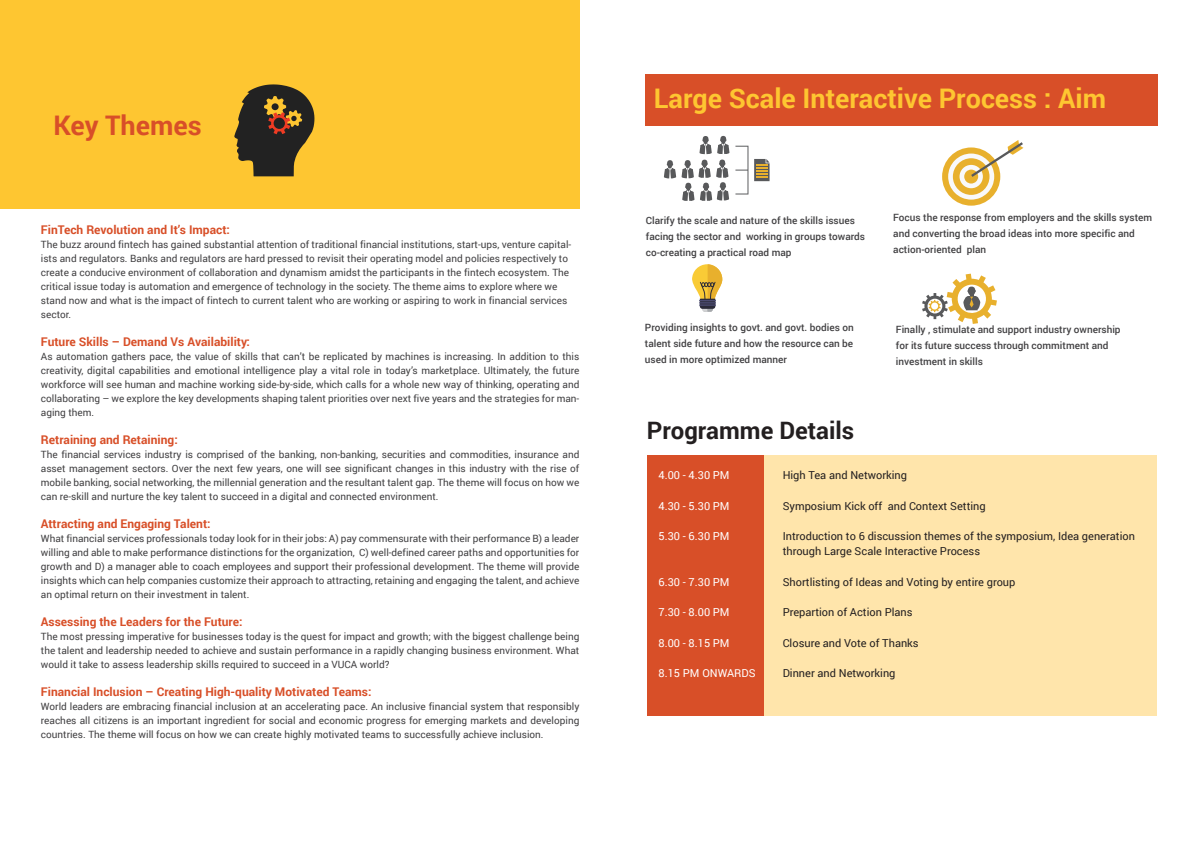
<style>
.page{position:relative;width:1191px;height:842px;background:#fff}
.page>*{position:absolute;margin:0;border:0;box-sizing:border-box;transform-origin:0 0}
.t1{font:700 27px "Roboto";color:#fec631}
.t2{font:700 27px "Roboto";color:#d84f28}
.t3{font:700 24px "Roboto";color:#231f20}
.t4{font:700 12px "Roboto";color:#d84f28}
.t5{font:11px/15.2px "Roboto";color:#231f20}
.t6{font:11px "Roboto";color:#fff}
.t7{font:10px/14px "Roboto";color:#414042;text-align:justify}
.t8{font:500 10px/16px "Roboto";color:#414042}
</style>
<div class="page">
<div style="left:645px;top:74px;width:512px;height:51px;background:#d84f28"></div>
<div style="left:647px;top:455px;width:123px;height:261px;background:#d84f28"></div>
<div style="left:764px;top:455px;width:393px;height:261px;background:#ffe5ab"></div>
<div style="left:0;top:0;width:579px;height:208px;background:#fec631"></div>
<svg style="left:234px;top:84px;width:80px;height:92px"></svg>
<svg style="left:735px;top:146px;width:13px;height:48px"></svg>
<svg style="left:754px;top:159px;width:15px;height:22px"></svg>
<svg style="left:664px;top:136px;width:65px;height:65px"></svg>
<svg style="left:692px;top:264px;width:30px;height:48px"></svg>
<svg style="left:922px;top:274px;width:75px;height:50px"></svg>
<div style="left:942px;top:147px;width:58px;height:59px;background:#e8b02d;border-radius:50%"></div>
<svg style="left:948px;top:140px;width:75px;height:60px"></svg>
<h1 class="t2" style="left:54px;top:106px;width:150px">Key Themes</h1>
<p class="t4" style="left:41px;top:221px;width:191px">FinTech Revolution and It’s Impact:</p>
<p class="t7" style="left:41px;top:237px;width:532px;text-align:left">The buzz around fintech has gained substantial attention of traditional financial institutions, start-ups, venture capital&shy;ists and regulators. Banks and regulators are hard pressed to revisit their operating model and policies respectively to create a conducive environment of collaboration and dynamism amidst the participants in the fintech ecosystem. The critical issue today is automation and emergence of technology in the society. The theme aims to explore where we stand now and what is the impact of fintech to current talent who are working or aspiring to work in financial services sector.</p>
<p class="t4" style="left:41px;top:333px;width:210px">Future Skills – Demand Vs Availability:</p>
<p class="t7" style="left:41px;top:349px;width:540px">As automation gathers pace, the value of skills that can’t be replicated by machines is increasing. In addition to this creativity, digital capabilities and emotional intelligence play a vital role in today’s marketplace. Ultimately, the future workforce will see human and machine working side-by-side, which calls for a whole new way of thinking, operating and collaborating – we explore the key developments shaping talent priorities over next five years and the strategies for man&shy;aging them.</p>
<p class="t4" style="left:41px;top:431px;width:138px">Retraining and Retaining:</p>
<p class="t7" style="left:41px;top:447px;width:540px">The financial services industry is comprised of the banking, non-banking, securities and commodities, insurance and asset management sectors. Over the next few years, one will see significant changes in this industry with the rise of mobile banking, social networking, the millennial generation and the resultant talent gap. The theme will focus on how we can re-skill and nurture the key talent to succeed in a digital and connected environment.</p>
<p class="t4" style="left:41px;top:515px;width:171px">Attracting and Engaging Talent:</p>
<p class="t7" style="left:41px;top:531px;width:540px">What financial services professionals today look for in their jobs: A) pay commensurate with their performance B) a leader willing and able to make performance distinctions for the organization, C) well-defined career paths and opportunities for growth and D) a manager able to coach employees and support their professional development. The theme will provide insights which can help companies customize their approach to attracting, retaining and engaging the talent, and achieve an optimal return on their investment in talent.</p>
<p class="t4" style="left:41px;top:613px;width:203px">Assessing the Leaders for the Future:</p>
<p class="t7" style="left:41px;top:629px;width:540px">The most pressing imperative for businesses today is the quest for impact and growth; with the biggest challenge being the talent and leadership needed to achieve and sustain performance in a rapidly changing business environment. What would it take to assess leadership skills required to succeed in a VUCA world?</p>
<p class="t4" style="left:41px;top:683px;width:332px">Financial Inclusion – Creating High-quality Motivated Teams:</p>
<p class="t7" style="left:41px;top:699px;width:540px">World leaders are embracing financial inclusion at an accelerating pace. An inclusive financial system that responsibly reaches all citizens is an important ingredient for social and economic progress for emerging markets and developing countries. The theme will focus on how we can create highly motivated teams to successfully achieve inclusion.</p>
<h1 class="t1" style="left:654px;top:79px;width:454px">Large Scale Interactive Process : Aim</h1>
<p class="t8" style="left:646px;top:212px;width:221px">Clarify the scale and nature of the skills issues facing the sector and working in groups towards co-creating a practical road map</p>
<p class="t8" style="left:645px;top:319px;width:210px;text-align:justify">Providing insights to govt. and govt. bodies on talent side future and how the resource can be used in more optimized manner</p>
<p class="t8" style="left:893px;top:209px;width:260px">Focus the response from employers and the skills system and converting the broad ideas into more specific and action-oriented plan</p>
<p class="t8" style="left:896px;top:321px;width:226px">Finally , stimulate and support industry ownership for its future success through commitment and investment in skills</p>
<h2 class="t3" style="left:647px;top:413px;width:209px">Programme Details</h2>
<p class="t5" style="left:782px;top:467px;width:126px">High Tea and Networking</p>
<p class="t5" style="left:782px;top:498px;width:205px">Symposium Kick off and Context Setting</p>
<p class="t5" style="left:782px;top:528px;width:354px">Introduction to 6 discussion themes of the symposium, Idea generation through Large Scale Interactive Process</p>
<p class="t5" style="left:782px;top:574px;width:234px">Shortlisting of Ideas and Voting by entire group</p>
<p class="t5" style="left:782px;top:604px;width:131px">Prepartion of Action Plans</p>
<p class="t5" style="left:782px;top:635px;width:137px">Closure and Vote of Thanks</p>
<p class="t5" style="left:782px;top:665px;width:114px">Dinner and Networking</p>
<p class="t6" style="left:658px;top:468px;width:72px">4.00 - 4.30 PM</p>
<p class="t6" style="left:658px;top:498px;width:72px">4.30 - 5.30 PM</p>
<p class="t6" style="left:658px;top:529px;width:72px">5.30 - 6.30 PM</p>
<p class="t6" style="left:658px;top:574px;width:72px">6.30 - 7.30 PM</p>
<p class="t6" style="left:658px;top:605px;width:72px">7.30 - 8.00 PM</p>
<p class="t6" style="left:658px;top:635px;width:72px">8.00 - 8.15 PM</p>
<p class="t6" style="left:658px;top:665px;width:99px">8.15 PM ONWARDS</p>
</div>
